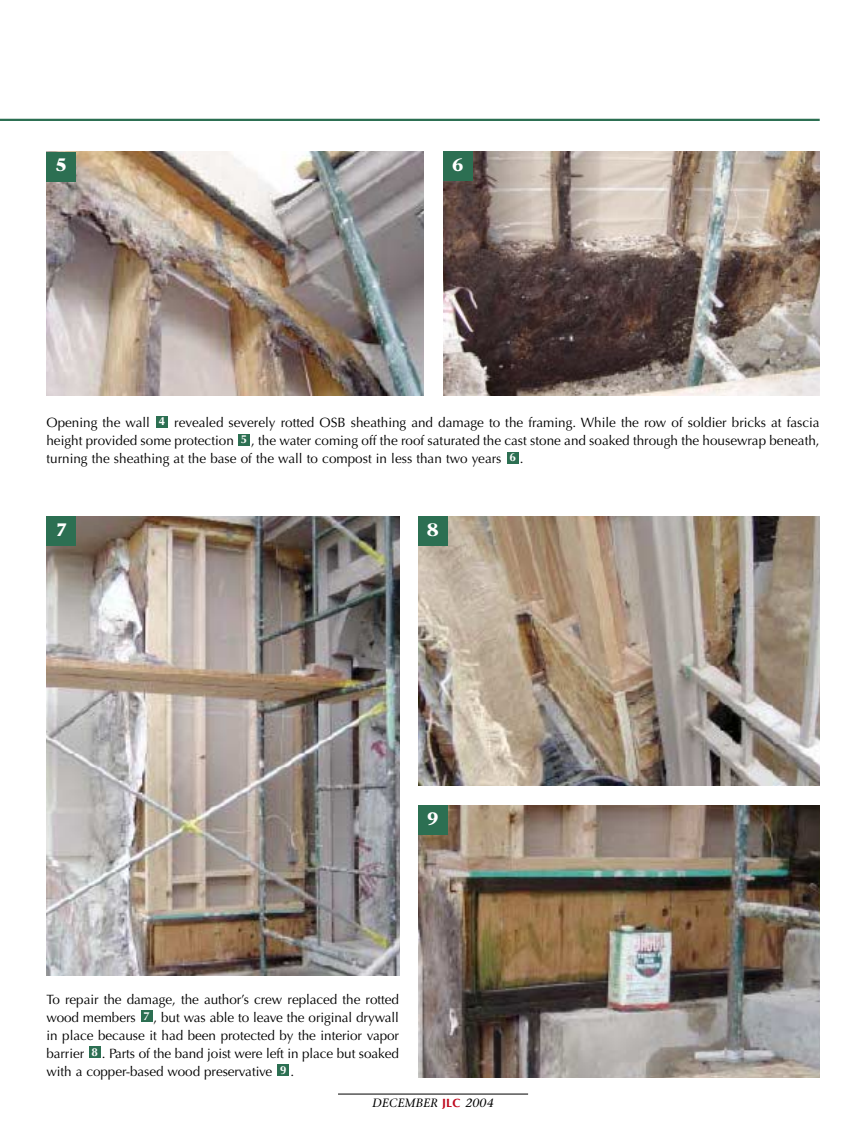
<style>
.page{position:relative;width:864px;height:1134px;background:#fff}
.page>*{position:absolute;margin:0;border:0;box-sizing:border-box;transform-origin:0 0}
.t1{font:700 18px "Stone Serif";color:#fff}
.t2{font:13.5px/18px "Optima";color:#000}
.t3{font:italic 12px "Stone Serif";letter-spacing:.015em;color:#000}
.t4{font:700 11.55px "Optima";color:#fff}
.s1{font-family:"Optima";font-weight:700;font-style:normal;color:#be061b}
</style>
<div class="page">
<div style="left:278px;top:1065px;width:11px;height:11px;background:#2c6f52"></div>
<div style="left:89px;top:1047px;width:11px;height:11px;background:#2c6f52"></div>
<div style="left:141px;top:1011px;width:11px;height:11px;background:#2c6f52"></div>
<hr style="left:338px;top:1094px;width:190px;height:1px;background:#000">
<img style="left:418px;top:517px;width:402px;height:269px">
<hr style="left:0;top:119px;width:820px;height:2px;background:#2c6f52">
<div style="left:507px;top:452px;width:11px;height:11px;background:#2c6f52"></div>
<div style="left:239px;top:434px;width:11px;height:11px;background:#2c6f52"></div>
<div style="left:157px;top:416px;width:11px;height:11px;background:#2c6f52"></div>
<img style="left:46px;top:152px;width:377px;height:244px">
<img style="left:46px;top:517px;width:353px;height:459px">
<img style="left:418px;top:806px;width:402px;height:272px">
<img style="left:443px;top:152px;width:377px;height:244px">
<div style="left:46px;top:152px;width:30px;height:29px;background:#2c6f52"></div>
<div style="left:443px;top:152px;width:29px;height:29px;background:#2c6f52"></div>
<div style="left:46px;top:517px;width:30px;height:29px;background:#2c6f52"></div>
<div style="left:418px;top:517px;width:29px;height:29px;background:#2c6f52"></div>
<div style="left:418px;top:806px;width:29px;height:29px;background:#2c6f52"></div>
<h1 class="t1" style="left:55px;top:158px;width:13px">5</h1>
<h1 class="t1" style="left:452px;top:158px;width:13px">6</h1>
<p class="t2" style="left:46px;top:415px;width:775px;text-indent:128px">revealed severely rotted OSB sheathing and damage to the framing. While the row of soldier bricks at fascia height provided some protection</p>
<p class="t2" style="left:46px;top:415px;width:105px">Opening the wall</p>
<p class="t4" style="left:159px;top:417px;width:8px">4</p>
<p class="t2" style="left:46px;top:433px;width:775px;text-indent:205px">, the water coming off the roof saturated the cast stone and soaked through the housewrap beneath, turning the sheathing at the base of the wall to compost in less than two years</p>
<p class="t4" style="left:241px;top:435px;width:8px">5</p>
<p class="t4" style="left:509px;top:453px;width:8px">6</p>
<p class="t2" style="left:520px;top:451px;width:5px">.</p>
<h1 class="t1" style="left:55px;top:522px;width:13px">7</h1>
<h1 class="t1" style="left:427px;top:522px;width:13px">8</h1>
<h1 class="t1" style="left:427px;top:812px;width:13px">9</h1>
<p class="t2" style="left:46px;top:992px;width:354px">To repair the damage, the author’s crew replaced the rotted wood members</p>
<p class="t2" style="left:46px;top:1010px;width:354px;text-align:justify;text-indent:107px">, but was able to leave the original drywall in place because it had been protected by the interior vapor barrier</p>
<p class="t4" style="left:143px;top:1012px;width:8px">7</p>
<p class="t2" style="left:46px;top:1046px;width:354px;text-indent:55px">. Parts of the band joist were left in place but soaked with a copper-based wood preservative</p>
<p class="t4" style="left:92px;top:1048px;width:8px">8</p>
<p class="t4" style="left:280px;top:1066px;width:8px">9</p>
<p class="t2" style="left:290px;top:1064px;width:5px">.</p>
<p class="t3" style="left:373px;top:1099px;width:123px">DECEMBER <span class="s1">JLC</span> 2004</p>
</div>
